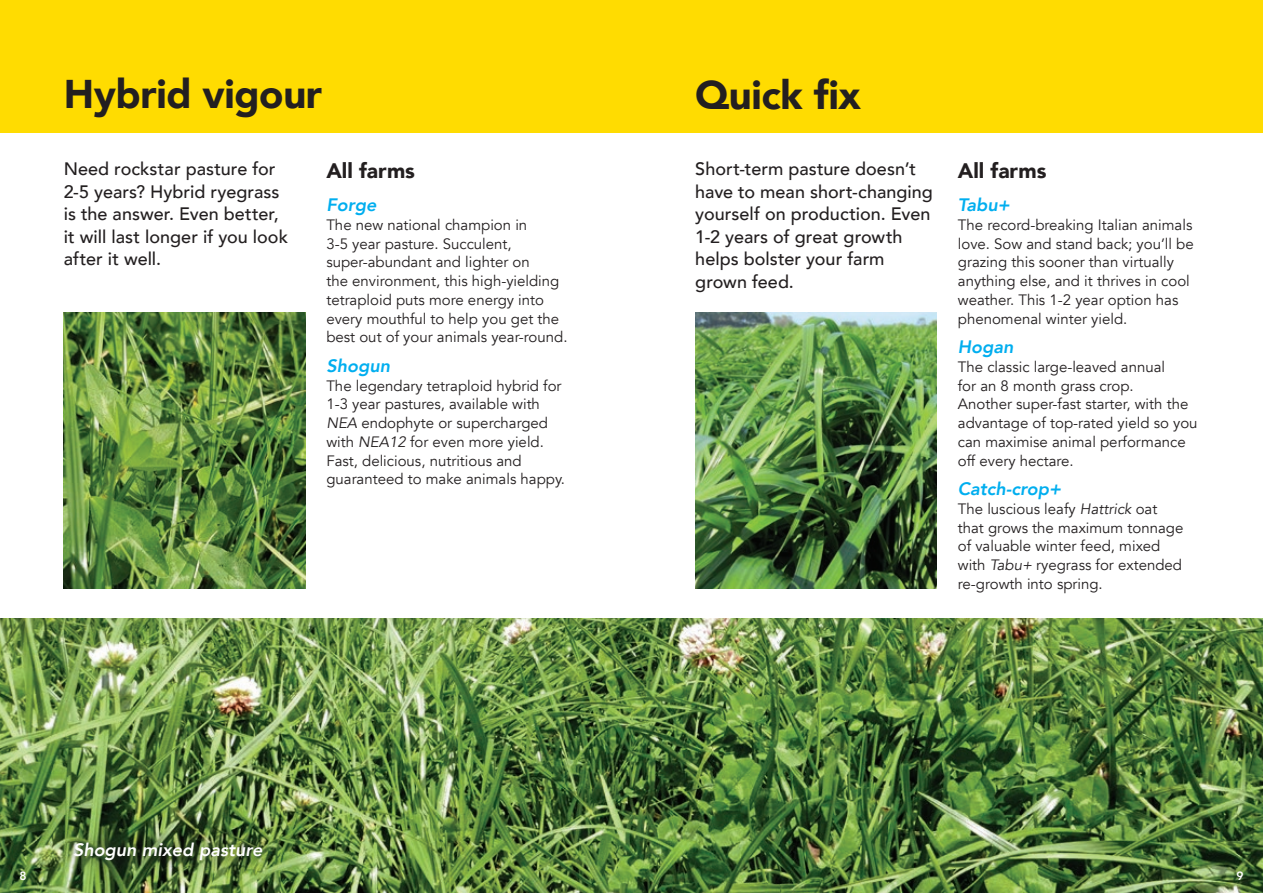
<style>
.page{position:relative;width:1263px;height:893px;background:#fff}
.page>*{position:absolute;margin:0;border:0;box-sizing:border-box;transform-origin:0 0}
.t1{font:900 40.05px "Avenir";letter-spacing:-.01em;color:#231f20}
.t2{font:900 21px "Avenir";color:#231f20}
.t3{font:500 18px/22.5px "Avenir";color:#231f20}
.t4{font:italic 800 18px "Avenir";color:#00aeef}
.t5{font:italic 800 18px "Avenir";color:#fff}
.t6{font:15px/18.8px "Avenir";color:#231f20}
.t7{font:800 12px "Avenir";color:#fff}
.s1{font-style:italic}
</style>
<div class="page">
<img style="left:64px;top:312px;width:241px;height:277px">
<img style="left:695px;top:312px;width:241px;height:277px">
<div style="left:0;top:0;width:1263px;height:133px;background:#ffdc01"></div>
<img style="left:0;top:618px;width:1263px;height:275px">
<img style="left:57px;top:826px;width:222px;height:52px">
<h1 class="t1" style="left:64px;top:60px;width:260px">Hybrid vigour</h1>
<h1 class="t1" style="left:695px;top:60px;width:167px">Quick fix</h1>
<p class="t3" style="left:64px;top:157px;width:213px">Need rockstar pasture for</p>
<h2 class="t2" style="left:958px;top:153px;width:90px">All farms</h2>
<p class="t3" style="left:64px;top:179px;width:226px">2-5 years? Hybrid ryegrass is the answer. Even better, it will last longer if you look after it well.</p>
<p class="t3" style="left:695px;top:157px;width:239px">Short-term pasture doesn’t have to mean short-changing yourself on production. Even<br>1-2 years of great growth helps bolster your farm grown feed.</p>
<h2 class="t2" style="left:326px;top:153px;width:90px">All farms</h2>
<p class="t4" style="left:958px;top:194px;width:53px">Tabu+</p>
<p class="t6" style="left:958px;top:216px;width:237px">The record-breaking Italian animals love. Sow and stand back; you’ll be grazing this sooner than virtually anything else, and it thrives in cool weather. This 1-2 year option has phenomenal winter yield.</p>
<p class="t4" style="left:958px;top:336px;width:57px">Hogan</p>
<p class="t6" style="left:958px;top:358px;width:241px">The classic large-leaved annual<br>for an 8 month grass crop.<br>Another super-fast starter, with the advantage of top-rated yield so you can maximise animal performance off every hectare.</p>
<p class="t4" style="left:958px;top:478px;width:105px">Catch-crop+</p>
<p class="t6" style="left:958px;top:500px;width:227px">The luscious leafy <span class="s1">Hattrick</span> oat that grows the maximum tonnage of valuable winter feed, mixed with <span class="s1">Tabu+</span> ryegrass for extended re-growth into spring.</p>
<p class="t4" style="left:326px;top:194px;width:51px">Forge</p>
<p class="t6" style="left:326px;top:216px;width:243px">The new national champion in<br>3-5 year pasture. Succulent, super-abundant and lighter on<br>the environment, this high-yielding tetraploid puts more energy into every mouthful to help you get the best out of your animals year-round.</p>
<p class="t4" style="left:326px;top:355px;width:65px">Shogun</p>
<p class="t6" style="left:326px;top:376px;width:240px">The legendary tetraploid hybrid for 1-3 year pastures, available with <span class="s1">NEA</span> endophyte or supercharged with <span class="s1">NEA12</span> for even more yield.<br>Fast, delicious, nutritious and guaranteed to make animals happy.</p>
<p class="t5" style="left:73px;top:839px;width:191px">Shogun mixed pasture</p>
<p class="t7" style="left:19px;top:867px;width:9px">8</p>
<p class="t7" style="left:1236px;top:867px;width:9px">9</p>
</div>
